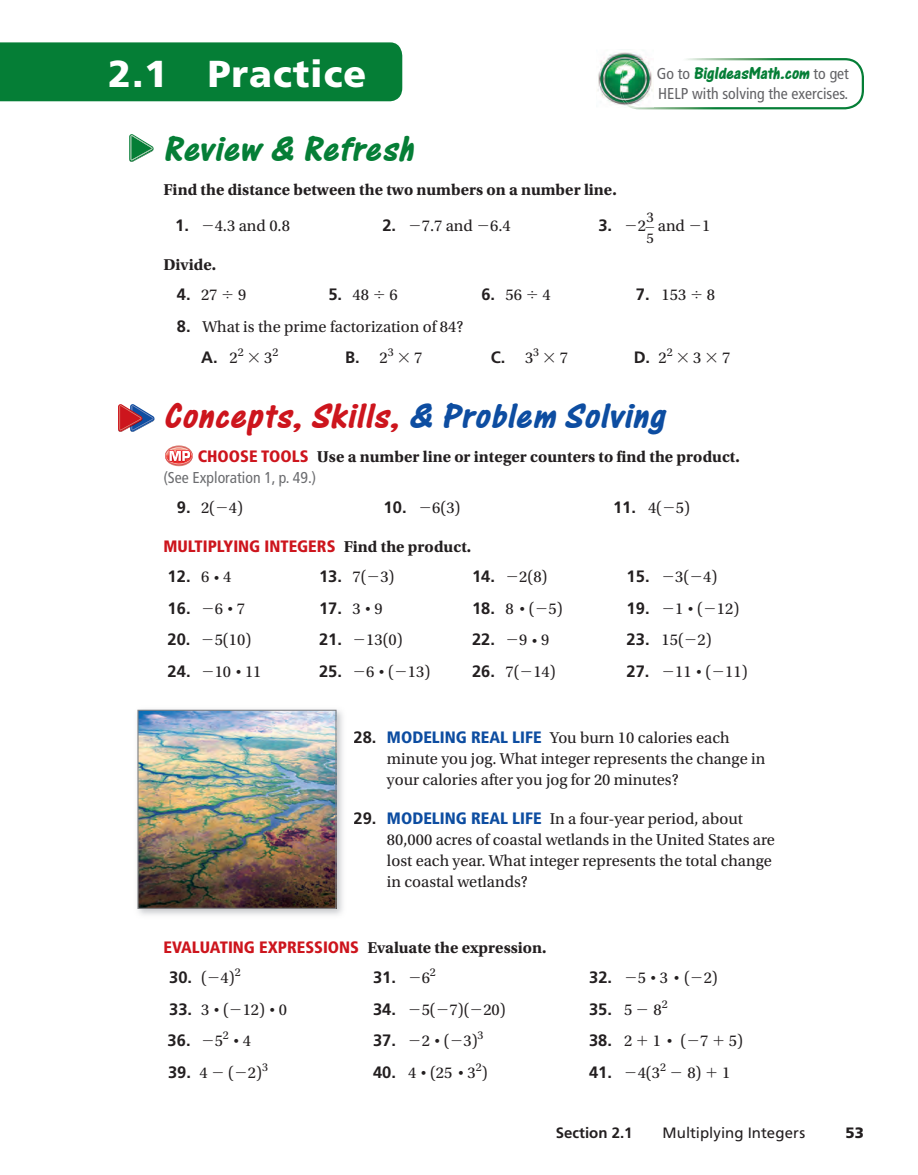
<style>
.page{position:relative;width:918px;height:1175px;background:#fff}
.page>*{position:absolute;margin:0;border:0;box-sizing:border-box;transform-origin:0 0}
.t1{font:italic 700 37.5px "One Stroke Script Com";color:#cd151d}
.t2{font:italic 700 37.5px "One Stroke Script Com";color:#057e36}
.t3{font:900 37.5px "Frutiger LT Std";letter-spacing:.025em;color:#fff}
.t4{font:700 18px "One Stroke Script Com";color:#057e36}
.t5{font:16.5px/21px "Utopia Std";color:#231f20}
.t6{font:700 16.5px "Utopia Std";color:#231f20}
.t7{font:700 16.5px "Frutiger LT Std";color:#231f20}
.t8{font:900 condensed 16.5px "Frutiger LT Std";color:#cd151d}
.t9{font:condensed 15.75px "Frutiger LT Std";color:#636366}
.t10{font:condensed 15.75px "Frutiger LT Std";color:#6c6d70}
.t11{font:15px "Frutiger LT Std";letter-spacing:.005em;color:#231f20}
.t12{font:700 15px "Frutiger LT Std";color:#231f20}
.t13{font:900 15px "Frutiger LT Std";color:#231f20}
.t14{font:14.85px/21.3px "Utopia Std";color:#231f20}
.s1{font-family:"Frutiger LT Std";font-weight:400;font-stretch:condensed;font-size:15.75px;color:#636366}
.s2{font-family:"Frutiger LT Std";font-weight:700}
.s3{font-family:"Utopia Std";font-weight:400}
.s4{color:#0d4da1}
.s5{font-family:"Frutiger LT Std";font-weight:900;font-stretch:condensed;color:#cd151d}
.s6{font-family:"Utopia Std";font-weight:700;font-stretch:normal;color:#231f20}
.s7{font-family:"Frutiger LT Std";font-weight:900;font-stretch:condensed;color:#0d4da1}
</style>
<div class="page">
<svg style="left:129px;top:134px;width:25px;height:28px"></svg>
<svg style="left:630px;top:58px;width:234px;height:51px"></svg>
<img style="left:597px;top:52px;width:49px;height:53px">
<img style="left:620px;top:58px;width:34px;height:49px">
<div style="left:0;top:42px;width:402px;height:59px;background:#057e36"></div>
<svg style="left:165px;top:445px;width:28px;height:21px"></svg>
<svg style="left:118px;top:404px;width:37px;height:28px"></svg>
<img style="left:139px;top:711px;width:196px;height:196px">
<div style="left:137px;top:709px;width:200px;height:200px;border:1px solid #808285"></div>
<h1 class="t3" style="left:108px;top:59px;width:260px">2.1 Practice</h1>
<p class="t4" style="left:657px;top:63px;width:193px"><span class="s1">Go to</span> BigIdeasMath.com <span class="s1">to get</span></p>
<p class="t9" style="left:658px;top:87px;width:192px">HELP with solving the exercises.</p>
<h1 class="t2" style="left:164px;top:126px;width:259px">Review &amp; Refresh</h1>
<p class="t6" style="left:164px;top:184px;width:455px">Find the distance between the two numbers on a number line.</p>
<p class="t5" style="left:175px;top:217px;width:116px"><span class="s2">1.</span> −4.3 and 0.8</p>
<p class="t5" style="left:382px;top:217px;width:130px"><span class="s2">2.</span> −7.7 and −6.4</p>
<p class="t7" style="left:598px;top:219px;width:49px">3. −<span class="s3">2</span></p>
<p class="t14" style="left:646px;top:207px;width:9px">3<br>5</p>
<p class="t5" style="left:658px;top:217px;width:54px">and −1</p>
<p class="t6" style="left:164px;top:259px;width:54px">Divide.</p>
<p class="t5" style="left:177px;top:286px;width:71px"><span class="s2">4.</span> 27 9</p>
<p class="t5" style="left:328px;top:286px;width:71px"><span class="s2">5.</span> 48 6</p>
<p class="t5" style="left:481px;top:286px;width:71px"><span class="s2">6.</span> 56 4</p>
<p class="t5" style="left:636px;top:286px;width:81px"><span class="s2">7.</span> 153 8</p>
<p class="t5" style="left:177px;top:317px;width:288px"><span class="s2">8.</span> What is the prime factorization of 84?</p>
<p class="t7" style="left:201px;top:351px;width:79px">A. <span class="s3">2</span><sup>2</sup> <span class="s3">3</span><sup>2</sup></p>
<p class="t7" style="left:345px;top:351px;width:79px">B. <span class="s3">2</span><sup>3</sup> <span class="s3">7</span></p>
<p class="t7" style="left:491px;top:351px;width:79px">C. <span class="s3">3</span><sup>3</sup> <span class="s3">7</span></p>
<p class="t5" style="left:634px;top:349px;width:98px"><span class="s2">D.</span> 2<sup>2</sup> 3 7</p>
<h1 class="t1" style="left:164px;top:393px;width:502px">Concepts,Skills,<span class="s4">&amp; Problem Solving</span></h1>
<p class="t6" style="left:198px;top:451px;width:544px"><span class="s5">CHOOSE TOOLS</span> Use a number line or integer counters to find the product.</p>
<p class="t10" style="left:164px;top:471px;width:154px">(See Exploration 1, p. 49.)</p>
<p class="t5" style="left:177px;top:499px;width:68px"><span class="s2">9.</span> 2(−4)</p>
<p class="t5" style="left:384px;top:499px;width:78px"><span class="s2">10.</span> −6(3)</p>
<p class="t5" style="left:613px;top:499px;width:78px"><span class="s2">11.</span> 4(−5)</p>
<p class="t8" style="left:163px;top:540px;width:309px">MULTIPLYING INTEGERS <span class="s6">Find the product.</span></p>
<p class="t7" style="left:168px;top:570px;width:65px">12. <span class="s3">6</span> ⋅ <span class="s3">4</span></p>
<p class="t5" style="left:319px;top:568px;width:77px"><span class="s2">13.</span> 7(−3)</p>
<p class="t5" style="left:472px;top:568px;width:77px"><span class="s2">14.</span> −2(8)</p>
<p class="t5" style="left:627px;top:568px;width:92px"><span class="s2">15.</span> −3(−4)</p>
<p class="t7" style="left:168px;top:601px;width:79px">16. −<span class="s3">6</span> ⋅ <span class="s3">7</span></p>
<p class="t7" style="left:319px;top:601px;width:65px">17. <span class="s3">3</span> ⋅ <span class="s3">9</span></p>
<p class="t5" style="left:472px;top:599px;width:92px"><span class="s2">18.</span> 8 ⋅ (−5)</p>
<p class="t5" style="left:627px;top:599px;width:114px"><span class="s2">19.</span> −1 ⋅ (−12)</p>
<p class="t5" style="left:168px;top:631px;width:85px"><span class="s2">20.</span> −5(10)</p>
<p class="t5" style="left:319px;top:631px;width:85px"><span class="s2">21.</span> −13(0)</p>
<p class="t7" style="left:472px;top:633px;width:79px">22. −<span class="s3">9</span> ⋅ <span class="s3">9</span></p>
<p class="t5" style="left:627px;top:631px;width:87px"><span class="s2">23.</span> 15(−2)</p>
<p class="t5" style="left:168px;top:662px;width:95px"><span class="s2">24.</span> −10 ⋅ 11</p>
<p class="t5" style="left:319px;top:662px;width:113px"><span class="s2">25.</span> −6 ⋅ (−13)</p>
<p class="t5" style="left:472px;top:662px;width:85px"><span class="s2">26.</span> 7(−14)</p>
<p class="t5" style="left:627px;top:662px;width:122px"><span class="s2">27.</span> −11 ⋅ (−11)</p>
<p class="t5" style="left:387px;top:728px;width:380px;text-indent:-33px"><span class="s2">28.</span> <span class="s7">MODELING REAL LIFE</span> You burn 10 calories each minute you jog. What integer represents the change in your calories after you jog for 20 minutes?</p>
<p class="t5" style="left:387px;top:809px;width:390px;text-indent:-33px"><span class="s2">29.</span> <span class="s7">MODELING REAL LIFE</span> In a four-year period, about 80,000 acres of coastal wetlands in the United States are lost each year. What integer represents the total change in coastal wetlands?</p>
<p class="t6" style="left:164px;top:941px;width:384px"><span class="s5">EVALUATING EXPRESSIONS</span> Evaluate the expression.</p>
<p class="t7" style="left:169px;top:970px;width:73px">30. <span class="s3">(</span>−<span class="s3">4)</span><sup>2</sup></p>
<p class="t7" style="left:373px;top:970px;width:64px">31. −<span class="s3">6</span><sup>2</sup></p>
<p class="t5" style="left:589px;top:968px;width:130px"><span class="s2">32.</span> −5 ⋅ 3 ⋅ (−2)</p>
<p class="t5" style="left:169px;top:1000px;width:119px"><span class="s2">33.</span> 3 ⋅ (−12) ⋅ 0</p>
<p class="t5" style="left:373px;top:1000px;width:134px"><span class="s2">34.</span> −5(−7)(−20)</p>
<p class="t7" style="left:589px;top:1002px;width:80px">35. <span class="s3">5</span> − <span class="s3">8</span><sup>2</sup></p>
<p class="t7" style="left:168px;top:1033px;width:85px">36. −<span class="s3">5</span><sup>2</sup> ⋅ <span class="s3">4</span></p>
<p class="t5" style="left:373px;top:1031px;width:112px"><span class="s2">37.</span> −2 ⋅ (−3)<sup>3</sup></p>
<p class="t5" style="left:589px;top:1031px;width:155px"><span class="s2">38.</span> 2 1 ⋅ (−7 5)</p>
<p class="t5" style="left:168px;top:1063px;width:101px"><span class="s2">39.</span> 4 − (−2)<sup>3</sup></p>
<p class="t5" style="left:373px;top:1063px;width:116px"><span class="s2">40.</span> 4 ⋅ (25 ⋅ 3<sup>2</sup>)</p>
<p class="t5" style="left:589px;top:1063px;width:143px"><span class="s2">41.</span> −4(3<sup>2</sup> − 8) 1</p>
<p class="t12" style="left:556px;top:1126px;width:78px">Section 2.1</p>
<p class="t11" style="left:663px;top:1126px;width:144px">Multiplying Integers</p>
<p class="t13" style="left:846px;top:1126px;width:20px">53</p>
</div>
